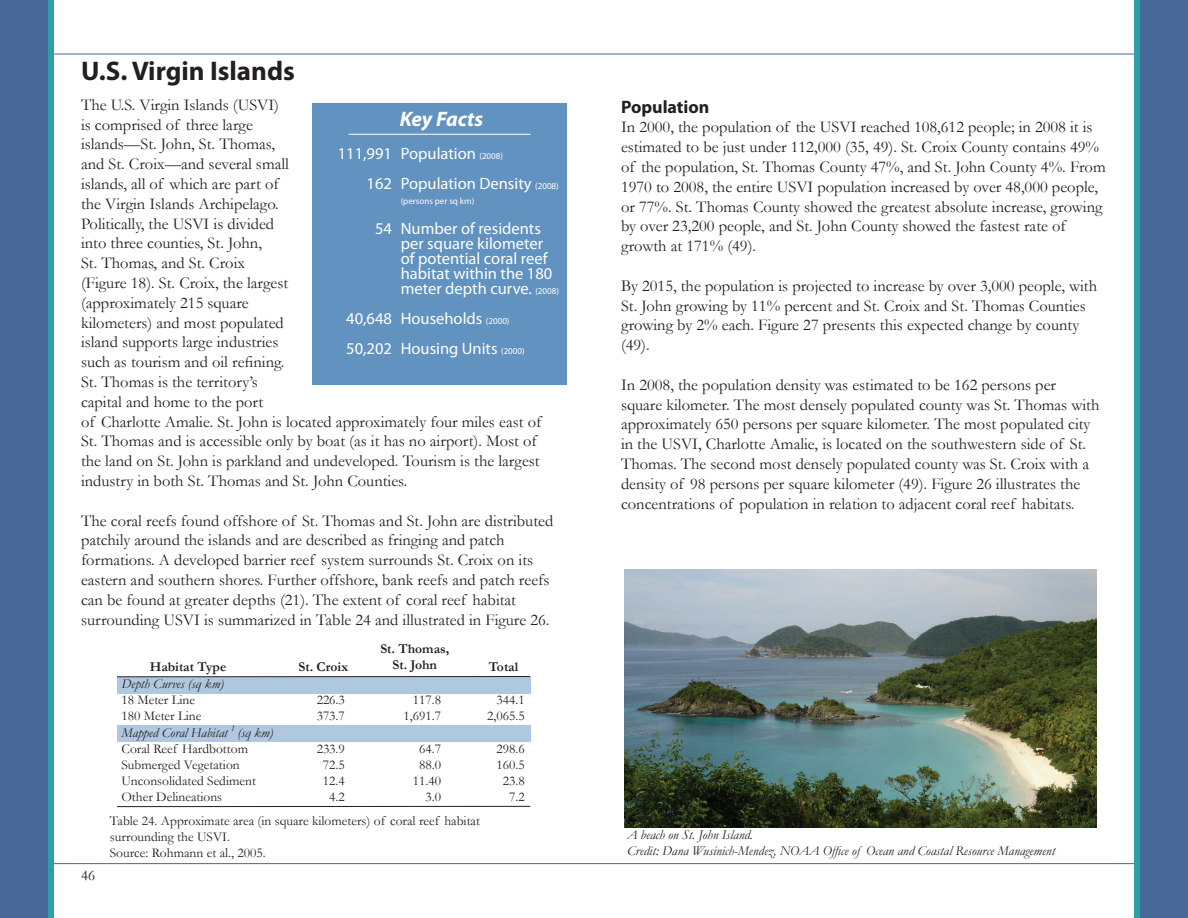
<style>
.page{position:relative;width:1188px;height:918px;background:#fff}
.page>*{position:absolute;margin:0;border:0;box-sizing:border-box;transform-origin:0 0}
.t1{font:700 27px "Myriad Pro";color:#231f20}
.t2{font:italic 700 21px "Myriad Pro";letter-spacing:-.005em;color:#fff}
.t3{font:700 18px "Myriad Pro";color:#231f20}
.t4{font:16.5px/19.8px "Garamond";color:#231f20}
.t5{font:16.5px/15px "Myriad Pro";color:#fff}
.t6{font:15px "Garamond";color:#231f20}
.t7{font:13.5px/16.2px "Garamond";color:#231f20}
.t8{font:italic 13.5px "Garamond";color:#231f20}
.t9{font:700 13.5px/16.2px "Garamond";color:#231f20;text-align:center}
.t10{font:9px "Myriad Pro";color:#fff}
.s1{font-size:9px}
</style>
<div class="page">
<div style="left:1134px;top:0;width:54px;height:918px;background:#466797"></div>
<div style="left:0;top:0;width:54px;height:918px;background:#466797"></div>
<hr style="left:40px;top:54px;width:1118px;height:1px;background:#466797">
<hr style="left:46px;top:863px;width:1117px;height:1px;background:#466797">
<div style="left:1134px;top:0;width:5px;height:918px;background:#2ba0a6"></div>
<div style="left:49px;top:0;width:5px;height:918px;background:#2ba0a6"></div>
<div style="left:117px;top:725px;width:413px;height:17px;background:#b0c8df"></div>
<div style="left:117px;top:677px;width:413px;height:16px;background:#b0c8df"></div>
<hr style="left:117px;top:676px;width:413px;height:1px;background:#231f20">
<hr style="left:117px;top:806px;width:413px;height:1px;background:#231f20">
<img style="left:624px;top:569px;width:472px;height:258px">
<div style="left:312px;top:104px;width:255px;height:281px;background:#6292c0"></div>
<hr style="left:349px;top:134px;width:182px;height:1px;background:#fff">
<p class="t1" style="left:81px;top:54px;width:215px">U.S. Virgin Islands</p>
<p class="t4" style="left:81px;top:94px;width:462px">The U.S. Virgin Islands (USVI)<br>is comprised of three large<br>islands—St. John, St. Thomas,<br>and St. Croix—and several small<br>islands, all of which are part of<br>the Virgin Islands Archipelago.<br>Politically, the USVI is divided<br>into three counties, St. John,<br>St. Thomas, and St. Croix<br>(Figure 18). St. Croix, the largest<br>(approximately 215 square<br>kilometers) and most populated<br>island supports large industries<br>such as tourism and oil refining.<br>St. Thomas is the territory’s<br>capital and home to the port<br>of Charlotte Amalie. St. John is located approximately four miles east of St. Thomas and is accessible only by boat (as it has no airport). Most of the land on St. John is parkland and undeveloped. Tourism is the largest industry in both St. Thomas and St. John Counties.</p>
<p class="t4" style="left:81px;top:510px;width:474px">The coral reefs found offshore of St. Thomas and St. John are distributed patchily around the islands and are described as fringing and patch formations. A developed barrier reef system surrounds St. Croix on its eastern and southern shores. Further offshore, bank reefs and patch reefs can be found at greater depths (21). The extent of coral reef habitat surrounding USVI is summarized in Table 24 and illustrated in Figure 26.</p>
<p class="t2" style="left:400px;top:105px;width:85px">Key Facts</p>
<p class="t5" style="left:401px;top:145px;width:104px">Population <span class="s1">(2008)</span></p>
<p class="t5" style="left:401px;top:175px;width:160px">Population Density <span class="s1">(2008)</span></p>
<p class="t10" style="left:401px;top:195px;width:75px">(persons per sq km)</p>
<p class="t5" style="left:401px;top:220px;width:160px">Number of residents per square kilometer of potential coral reef habitat within the 180 meter depth curve. <span class="s1">(2008)</span></p>
<p class="t5" style="left:401px;top:310px;width:110px">Households <span class="s1">(2000)</span></p>
<p class="t5" style="left:401px;top:340px;width:125px">Housing Units <span class="s1">(2000)</span></p>
<p class="t5" style="left:338px;top:145px;width:56px">111,991</p>
<p class="t5" style="left:367px;top:175px;width:27px">162</p>
<p class="t5" style="left:375px;top:220px;width:18px">54</p>
<p class="t5" style="left:346px;top:310px;width:47px">40,648</p>
<p class="t5" style="left:346px;top:340px;width:47px">50,202</p>
<p class="t9" style="left:150px;top:659px;width:78px">Habitat Type</p>
<p class="t9" style="left:299px;top:659px;width:51px">St. Croix</p>
<p class="t8" style="left:121px;top:675px;width:104px">Depth Curves (sq km)</p>
<p class="t7" style="left:121px;top:692px;width:75px">18 Meter Line</p>
<p class="t7" style="left:121px;top:708px;width:82px">180 Meter Line</p>
<p class="t8" style="left:121px;top:723px;width:153px">Mapped Coral Habitat <sup>1</sup> (sq km)</p>
<p class="t7" style="left:121px;top:740px;width:128px">Coral Reef Hardbottom</p>
<p class="t7" style="left:121px;top:756px;width:120px">Submerged Vegetation</p>
<p class="t7" style="left:121px;top:773px;width:136px">Unconsolidated Sediment</p>
<p class="t7" style="left:121px;top:789px;width:102px">Other Delineations</p>
<p class="t7" style="left:317px;top:692px;width:30px">226.3</p>
<p class="t7" style="left:317px;top:708px;width:30px">373.7</p>
<p class="t7" style="left:317px;top:740px;width:30px">233.9</p>
<p class="t7" style="left:323px;top:756px;width:23px">72.5</p>
<p class="t7" style="left:323px;top:773px;width:23px">12.4</p>
<p class="t7" style="left:329px;top:789px;width:17px">4.2</p>
<p class="t9" style="left:380px;top:640px;width:70px">St. Thomas,<br>St. John</p>
<p class="t7" style="left:413px;top:692px;width:30px">117.8</p>
<p class="t7" style="left:403px;top:708px;width:39px">1,691.7</p>
<p class="t7" style="left:419px;top:740px;width:23px">64.7</p>
<p class="t7" style="left:419px;top:756px;width:23px">88.0</p>
<p class="t7" style="left:413px;top:773px;width:30px">11.40</p>
<p class="t7" style="left:425px;top:789px;width:17px">3.0</p>
<p class="t9" style="left:489px;top:659px;width:31px">Total</p>
<p class="t7" style="left:496px;top:692px;width:30px">344.1</p>
<p class="t7" style="left:487px;top:708px;width:39px">2,065.5</p>
<p class="t7" style="left:496px;top:740px;width:30px">298.6</p>
<p class="t7" style="left:496px;top:756px;width:30px">160.5</p>
<p class="t7" style="left:503px;top:773px;width:23px">23.8</p>
<p class="t7" style="left:509px;top:789px;width:17px">7.2</p>
<p class="t6" style="left:81px;top:865px;width:16px">46</p>
<p class="t7" style="left:110px;top:812px;width:372px">Table 24. Approximate area (in square kilometers) of coral reef habitat surrounding the USVI.</p>
<p class="t7" style="left:110px;top:845px;width:158px">Source: Rohmann et al., 2005.</p>
<p class="t3" style="left:621px;top:95px;width:90px">Population</p>
<p class="t4" style="left:621px;top:117px;width:486px">In 2000, the population of the USVI reached 108,612 people; in 2008 it is estimated to be just under 112,000 (35, 49). St. Croix County contains 49% of the population, St. Thomas County 47%, and St. John County 4%. From 1970 to 2008, the entire USVI population increased by over 48,000 people, or 77%. St. Thomas County showed the greatest absolute increase, growing by over 23,200 people, and St. John County showed the fastest rate of growth at 171% (49).</p>
<p class="t4" style="left:621px;top:275px;width:478px">By 2015, the population is projected to increase by over 3,000 people, with St. John growing by 11% percent and St. Croix and St. Thomas Counties growing by 2% each. Figure 27 presents this expected change by county (49).</p>
<p class="t4" style="left:621px;top:374px;width:480px">In 2008, the population density was estimated to be 162 persons per square kilometer. The most densely populated county was St. Thomas with approximately 650 persons per square kilometer. The most populated city in the USVI, Charlotte Amalie, is located on the southwestern side of St.<br>Thomas. The second most densely populated county was St. Croix with a density of 98 persons per square kilometer (49). Figure 26 illustrates the concentrations of population in relation to adjacent coral reef habitats.</p>
<p class="t8" style="left:627px;top:826px;width:127px">A beach on St. John Island.</p>
<p class="t8" style="left:627px;top:842px;width:430px">Credit: Dana Wusinich-Mendez, NOAA Office of Ocean and Coastal Resource Management</p>
</div>
